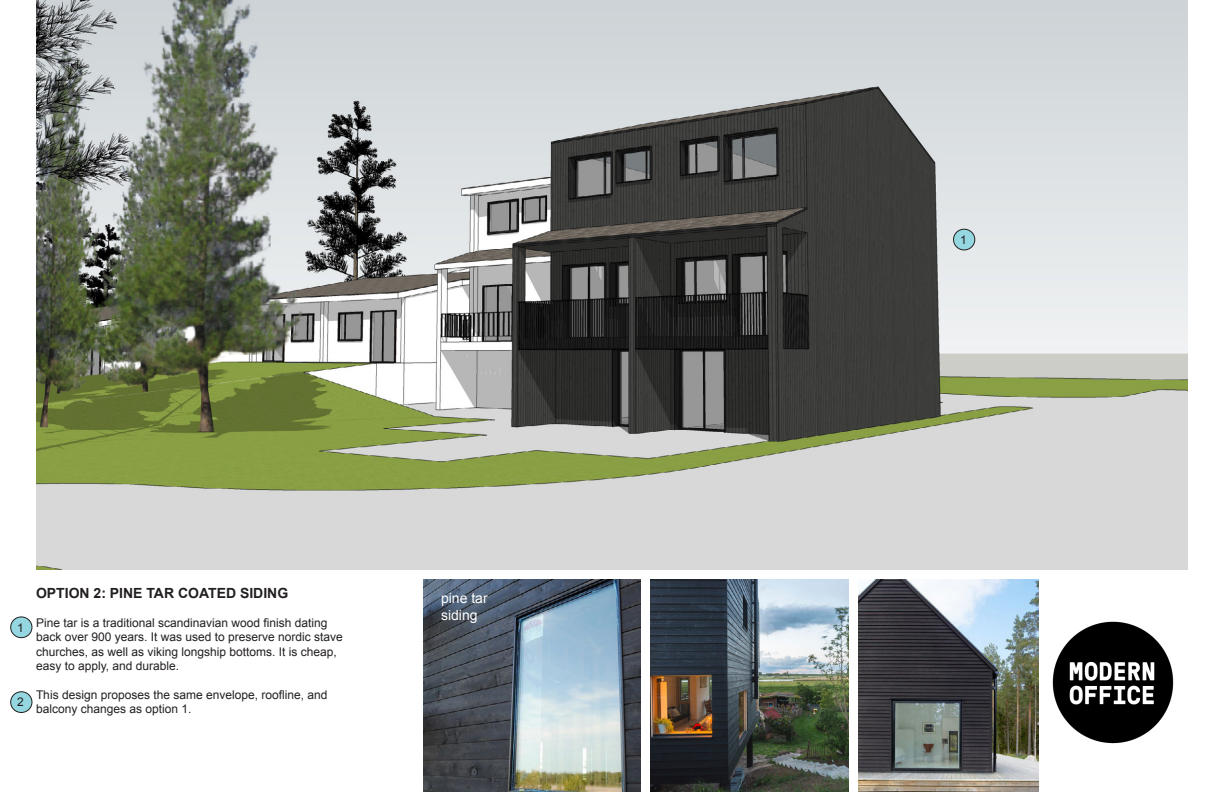
<style>
.page{position:relative;width:1224px;height:792px;background:#fff}
.page>*{position:absolute;margin:0;border:0;box-sizing:border-box;transform-origin:0 0}
.t1{font:700 14px "Arial";color:#231f20}
.t2{font:14px/16.8px "Arial";color:#fff}
.t3{font:12px/14.4px "Arial";color:#231f20}
</style>
<div class="page">
<img style="left:651px;top:579px;width:198px;height:213px">
<img style="left:36px;top:0;width:1152px;height:570px">
<img style="left:423px;top:579px;width:218px;height:213px">
<div style="left:11px;top:617px;width:21px;height:21px;background:#95d7e1;border-radius:50%"></div>
<div style="left:10px;top:617px;width:22px;height:21px;border:1px solid #231f20;border-radius:50%"></div>
<div style="left:11px;top:692px;width:21px;height:20px;background:#95d7e1;border-radius:50%"></div>
<div style="left:10px;top:691px;width:22px;height:22px;border:1px solid #231f20;border-radius:50%"></div>
<img style="left:1038px;top:608px;width:136px;height:149px">
<img style="left:858px;top:579px;width:180px;height:213px">
<div style="left:954px;top:229px;width:21px;height:21px;background:#95d7e1;border-radius:50%"></div>
<div style="left:953px;top:229px;width:22px;height:21px;border:1px solid #231f20;border-radius:50%"></div>
<p class="t3" style="left:17px;top:620px;width:8px">1</p>
<p class="t3" style="left:17px;top:695px;width:8px">2</p>
<p class="t1" style="left:36px;top:584px;width:254px">OPTION 2: PINE TAR COATED SIDING</p>
<p class="t3" style="left:36px;top:616px;width:308px">Pine tar is a traditional scandinavian wood finish dating back over 900 years. It was used to preserve nordic stave churches, as well as viking longship bottoms. It is cheap, easy to apply, and durable.</p>
<p class="t3" style="left:36px;top:688px;width:293px">This design proposes the same envelope, roofline, and balcony changes as option 1.</p>
<p class="t2" style="left:441px;top:590px;width:48px">pine tar siding</p>
<p class="t3" style="left:960px;top:233px;width:8px">1</p>
</div>
